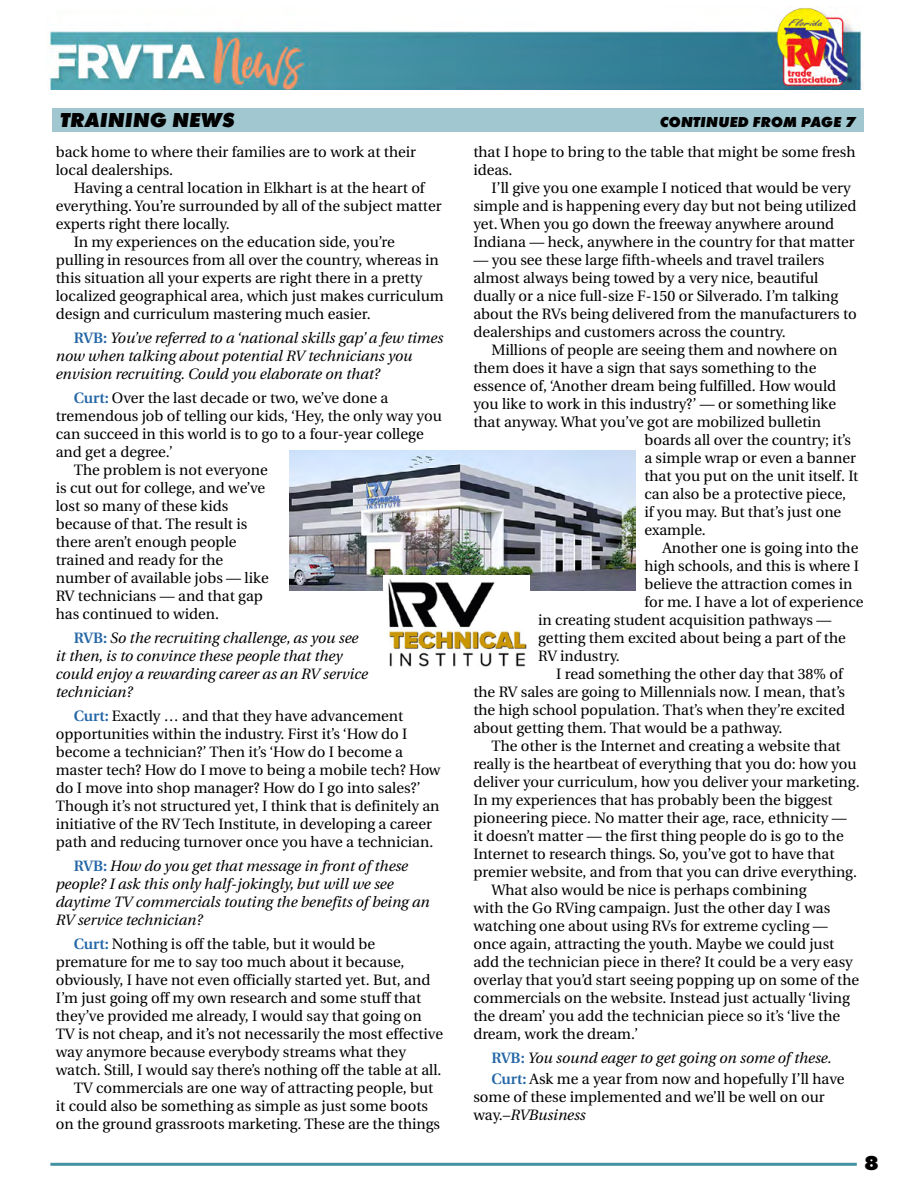
<style>
.page{position:relative;width:918px;height:1188px;background:#fff}
.page>*{position:absolute;margin:0;border:0;box-sizing:border-box;transform-origin:0 0}
.t1{font:italic 800 21px "Futura T";color:#000}
.t2{font:800 21px "Futura T";color:#000}
.t3{font:15px/18px "Utopia";color:#000}
.t4{font:italic 15px/18px "Utopia";color:#000}
.t5{font:italic 800 15px "Futura T";color:#000}
.s1{font-weight:600;font-style:normal;color:#2466a6}
.s2{font-weight:600;color:#2466a6}
.s3{font-style:normal}
.s4{font-style:italic}
</style>
<div class="page">
<hr style="left:50px;top:1163px;width:807px;height:3px;background:#4491a1">
<img style="left:49px;top:8px;width:814px;height:82px">
<img style="left:290px;top:450px;width:345px;height:140px">
<img style="left:383px;top:576px;width:146px;height:91px">
<div style="left:52px;top:108px;width:812px;height:23px;background:#a1c8d0"></div>
<h1 class="t1" style="left:59px;top:107px;width:176px">TRAINING NEWS</h1>
<p class="t5" style="left:659px;top:113px;width:197px">CONTINUED FROM PAGE 7</p>
<p class="t3" style="left:56px;top:143px;width:362px">back home to where their families are to work at their local dealerships.</p>
<p class="t3" style="left:74px;top:179px;width:352px">Having a central location in Elkhart is at the heart of</p>
<p class="t3" style="left:56px;top:197px;width:387px">everything. You’re surrounded by all of the subject matter</p>
<p class="t3" style="left:56px;top:215px;width:175px">experts right there locally.</p>
<p class="t3" style="left:74px;top:233px;width:323px">In my experiences on the education side, you’re</p>
<p class="t3" style="left:56px;top:251px;width:384px">pulling in resources from all over the country, whereas in</p>
<p class="t3" style="left:56px;top:269px;width:368px">this situation all your experts are right there in a pretty</p>
<p class="t3" style="left:56px;top:287px;width:389px">localized geographical area, which just makes curriculum</p>
<p class="t3" style="left:56px;top:305px;width:317px">design and curriculum mastering much easier.</p>
<p class="t4" style="left:56px;top:329px;width:389px;text-indent:18px"><span class="s1">RVB:</span> You’ve referred to a ‘national skills gap’ a few times now when talking about potential RV technicians you envision recruiting. Could you elaborate on that?</p>
<p class="t3" style="left:74px;top:389px;width:316px"><span class="s2">Curt:</span> Over the last decade or two, we’ve done a</p>
<p class="t3" style="left:56px;top:407px;width:388px">tremendous job of telling our kids, ‘Hey, the only way you</p>
<p class="t3" style="left:56px;top:425px;width:369px">can succeed in this world is to go to a four-year college</p>
<p class="t3" style="left:56px;top:443px;width:119px">and get a degree.’</p>
<p class="t3" style="left:74px;top:461px;width:196px">The problem is not everyone</p>
<p class="t3" style="left:56px;top:479px;width:211px">is cut out for college, and we’ve</p>
<p class="t3" style="left:56px;top:497px;width:174px">lost so many of these kids</p>
<p class="t3" style="left:56px;top:515px;width:193px">because of that. The result is</p>
<p class="t3" style="left:56px;top:533px;width:182px">there aren’t enough people</p>
<p class="t3" style="left:56px;top:551px;width:169px">trained and ready for the</p>
<p class="t3" style="left:56px;top:569px;width:214px">number of available jobs — like</p>
<p class="t3" style="left:56px;top:587px;width:209px">RV technicians — and that gap</p>
<p class="t3" style="left:56px;top:605px;width:165px">has continued to widen.</p>
<p class="t4" style="left:56px;top:629px;width:314px;text-indent:18px"><span class="s1">RVB:</span> So the recruiting challenge, as you see it then, is to convince these people that they could enjoy a rewarding career as an RV service technician?</p>
<p class="t3" style="left:56px;top:707px;width:386px;text-indent:18px"><span class="s2">Curt:</span> Exactly … and that they have advancement opportunities within the industry. First it’s ‘How do I become a technician?’ Then it’s ‘How do I become a master tech? How do I move to being a mobile tech? How do I move into shop manager? How do I go into sales?’ Though it’s not structured yet, I think that is definitely an initiative of the RV Tech Institute, in developing a career path and reducing turnover once you have a technician.</p>
<p class="t4" style="left:56px;top:857px;width:376px;text-indent:18px"><span class="s1">RVB:</span> How do you get that message in front of these people? I ask this only half-jokingly, but will we see daytime TV commercials touting the benefits of being an RV service technician?</p>
<p class="t3" style="left:74px;top:935px;width:303px"><span class="s2">Curt:</span> Nothing is off the table, but it would be</p>
<p class="t3" style="left:56px;top:953px;width:350px">premature for me to say too much about it because,</p>
<p class="t3" style="left:56px;top:971px;width:376px">obviously, I have not even officially started yet. But, and</p>
<p class="t3" style="left:56px;top:989px;width:367px">I’m just going off my own research and some stuff that</p>
<p class="t3" style="left:56px;top:1007px;width:368px">they’ve provided me already, I would say that going on</p>
<p class="t3" style="left:56px;top:1025px;width:389px">TV is not cheap, and it’s not necessarily the most effective</p>
<p class="t3" style="left:56px;top:1043px;width:352px">way anymore because everybody streams what they</p>
<p class="t3" style="left:56px;top:1061px;width:387px">watch. Still, I would say there’s nothing off the table at all.</p>
<p class="t3" style="left:74px;top:1079px;width:361px">TV commercials are one way of attracting people, but</p>
<p class="t3" style="left:56px;top:1097px;width:374px">it could also be something as simple as just some boots</p>
<p class="t3" style="left:56px;top:1115px;width:386px">on the ground grassroots marketing. These are the things</p>
<p class="t3" style="left:473px;top:143px;width:384px">that I hope to bring to the table that might be some fresh ideas.</p>
<p class="t3" style="left:473px;top:179px;width:385px;text-indent:18px">I’ll give you one example I noticed that would be very simple and is happening every day but not being utilized yet. When you go down the freeway anywhere around Indiana — heck, anywhere in the country for that matter</p>
<p class="t3" style="left:473px;top:251px;width:385px">— you see these large fifth-wheels and travel trailers almost always being towed by a very nice, beautiful dually or a nice full-size F-150 or Silverado. I’m talking about the RVs being delivered from the manufacturers to dealerships and customers across the country.</p>
<p class="t3" style="left:491px;top:341px;width:347px">Millions of people are seeing them and nowhere on</p>
<p class="t3" style="left:473px;top:359px;width:344px">them does it have a sign that says something to the</p>
<p class="t3" style="left:473px;top:377px;width:364px">essence of, ‘Another dream being fulfilled. How would</p>
<p class="t3" style="left:473px;top:395px;width:364px">you like to work in this industry?’ — or something like</p>
<p class="t3" style="left:473px;top:413px;width:349px">that anyway. What you’ve got are mobilized bulletin</p>
<p class="t3" style="left:644px;top:431px;width:208px">boards all over the country; it’s</p>
<p class="t3" style="left:644px;top:449px;width:213px">a simple wrap or even a banner</p>
<p class="t3" style="left:644px;top:467px;width:216px">that you put on the unit itself. It</p>
<p class="t3" style="left:644px;top:485px;width:203px">can also be a protective piece,</p>
<p class="t3" style="left:644px;top:503px;width:198px">if you may. But that’s just one</p>
<p class="t3" style="left:644px;top:521px;width:63px">example.</p>
<p class="t3" style="left:662px;top:539px;width:198px">Another one is going into the</p>
<p class="t3" style="left:644px;top:557px;width:216px">high schools, and this is where I</p>
<p class="t3" style="left:644px;top:575px;width:210px">believe the attraction comes in</p>
<p class="t3" style="left:644px;top:593px;width:221px">for me. I have a lot of experience</p>
<p class="t3" style="left:538px;top:611px;width:295px">in creating student acquisition pathways —</p>
<p class="t3" style="left:538px;top:629px;width:309px">getting them excited about being a part of the</p>
<p class="t3" style="left:538px;top:647px;width:83px">RV industry.</p>
<p class="t3" style="left:556px;top:665px;width:288px">I read something the other day that 38% of</p>
<p class="t3" style="left:473px;top:683px;width:373px">the RV sales are going to Millennials now. I mean, that’s</p>
<p class="t3" style="left:473px;top:701px;width:373px">the high school population. That’s when they’re excited</p>
<p class="t3" style="left:473px;top:719px;width:310px">about getting them. That would be a pathway.</p>
<p class="t3" style="left:491px;top:737px;width:351px">The other is the Internet and creating a website that</p>
<p class="t3" style="left:473px;top:755px;width:385px">really is the heartbeat of everything that you do: how you</p>
<p class="t3" style="left:473px;top:773px;width:388px">deliver your curriculum, how you deliver your marketing.</p>
<p class="t3" style="left:473px;top:791px;width:361px">In my experiences that has probably been the biggest</p>
<p class="t3" style="left:473px;top:809px;width:375px">pioneering piece. No matter their age, race, ethnicity —</p>
<p class="t3" style="left:473px;top:827px;width:372px">it doesn’t matter — the first thing people do is go to the</p>
<p class="t3" style="left:473px;top:845px;width:363px">Internet to research things. So, you’ve got to have that</p>
<p class="t3" style="left:473px;top:863px;width:385px">premier website, and from that you can drive everything.</p>
<p class="t3" style="left:491px;top:881px;width:317px">What also would be nice is perhaps combining</p>
<p class="t3" style="left:473px;top:899px;width:358px">with the Go RVing campaign. Just the other day I was</p>
<p class="t3" style="left:473px;top:917px;width:356px">watching one about using RVs for extreme cycling —</p>
<p class="t3" style="left:473px;top:935px;width:362px">once again, attracting the youth. Maybe we could just</p>
<p class="t3" style="left:473px;top:953px;width:381px">add the technician piece in there? It could be a very easy</p>
<p class="t3" style="left:473px;top:971px;width:387px">overlay that you’d start seeing popping up on some of the</p>
<p class="t3" style="left:473px;top:989px;width:378px">commercials on the website. Instead just actually ‘living</p>
<p class="t3" style="left:473px;top:1007px;width:368px">the dream’ you add the technician piece so it’s ‘live the</p>
<p class="t3" style="left:473px;top:1025px;width:167px">dream, work the dream.’</p>
<p class="t4" style="left:491px;top:1048px;width:355px;line-height:21px"><span class="s1">RVB:</span> You sound eager to get going on some of these.<br><span class="s1">Curt:</span> <span class="s3">Ask me a year from now and hopefully I’ll have</span></p>
<p class="t3" style="left:473px;top:1088px;width:353px">some of these implemented and we’ll be well on our way.–<span class="s4">RVBusiness</span></p>
<h1 class="t2" style="left:864px;top:1151px;width:16px">8</h1>
</div>
